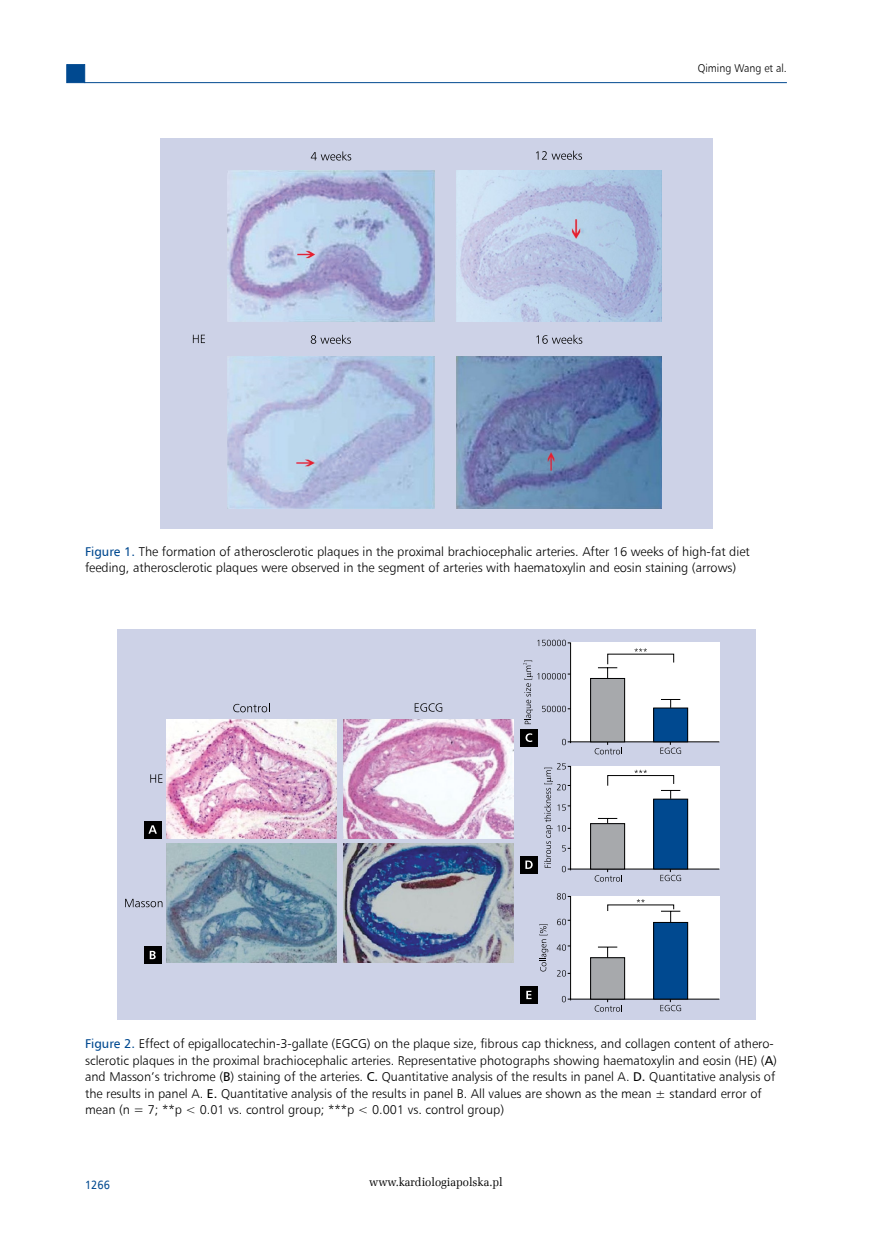
<style>
.page{position:relative;width:872px;height:1234px;background:#fff}
.page>*{position:absolute;margin:0;border:0;box-sizing:border-box;transform-origin:0 0}
._26_Rycina_podpis{font:12.75px/16.5px "Humnst 777 Lt EU";color:#000}
.t1{font:12px "Zapf Ellipt EU";color:#000;scale:.95 1}
.t2{font:12px "Humnst 777 EU";color:#004990;scale:.9 1}
.t3{font:11.25px "Humnst 777 Lt EU";color:#000;scale:.95 1}
.s1{font-family:"Humnst 777 EU";color:#004990}
.s2{font-family:"Humnst 777 EU"}
</style>
<div class="page">
<div style="left:159px;top:138px;width:553px;height:390px;background:#cdd2e7"></div>
<svg style="left:311px;top:151px;width:40px;height:9px"></svg>
<svg style="left:536px;top:151px;width:46px;height:9px"></svg>
<svg style="left:193px;top:334px;width:12px;height:9px"></svg>
<svg style="left:311px;top:334px;width:40px;height:10px"></svg>
<svg style="left:536px;top:334px;width:46px;height:10px"></svg>
<img style="left:457px;top:356px;width:204px;height:152px">
<img style="left:227px;top:356px;width:207px;height:152px">
<img style="left:457px;top:170px;width:204px;height:151px">
<img style="left:227px;top:170px;width:207px;height:151px">
<div style="left:117px;top:628px;width:638px;height:391px;background:#cdd2e7"></div>
<svg style="left:233px;top:703px;width:37px;height:9px"></svg>
<svg style="left:415px;top:703px;width:27px;height:8px"></svg>
<svg style="left:150px;top:774px;width:12px;height:8px"></svg>
<svg style="left:125px;top:898px;width:37px;height:9px"></svg>
<svg style="left:539px;top:924px;width:9px;height:47px"></svg>
<svg style="left:544px;top:763px;width:176px;height:118px"></svg>
<svg style="left:556px;top:893px;width:164px;height:118px"></svg>
<img style="left:166px;top:719px;width:170px;height:118px">
<img style="left:343px;top:719px;width:170px;height:118px">
<img style="left:166px;top:843px;width:170px;height:119px">
<img style="left:343px;top:843px;width:170px;height:119px">
<div style="left:144px;top:820px;width:17px;height:17px;background:#000"></div>
<svg style="left:148px;top:825px;width:9px;height:8px"></svg>
<div style="left:144px;top:946px;width:17px;height:17px;background:#000"></div>
<div style="left:520px;top:729px;width:17px;height:17px;background:#000"></div>
<div style="left:520px;top:856px;width:17px;height:17px;background:#000"></div>
<div style="left:520px;top:986px;width:17px;height:17px;background:#000"></div>
<svg style="left:150px;top:950px;width:6px;height:8px"></svg>
<svg style="left:523px;top:639px;width:197px;height:115px"></svg>
<svg style="left:525px;top:860px;width:7px;height:8px"></svg>
<svg style="left:526px;top:990px;width:5px;height:8px"></svg>
<hr style="left:85px;top:82px;width:702px;height:1px;background:#004990">
<div style="left:66px;top:64px;width:19px;height:19px;background:#004990;border:1px solid #004990"></div>
<p class="t3" style="left:698px;top:61px;width:95px">Qiming Wang et al.</p>
<p class="_26_Rycina_podpis" style="left:85px;top:543px;width:666px"><span class="s1">Figure 1.</span> The formation of atherosclerotic plaques in the proximal brachiocephalic arteries. After 16 weeks of high-fat diet feeding, atherosclerotic plaques were observed in the segment of arteries with haematoxylin and eosin staining (arrows)</p>
<p class="_26_Rycina_podpis" style="left:85px;top:1034px;width:693px"><span class="s1">Figure 2.</span> Effect of epigallocatechin-3-gallate (EGCG) on the plaque size, fibrous cap thickness, and collagen content of athero&shy;sclerotic plaques in the proximal brachiocephalic arteries. Representative photographs showing haematoxylin and eosin (HE) (<span class="s2">A</span>) and Masson’s trichrome (<span class="s2">B</span>) staining of the arteries. <span class="s2">C.</span> Quantitative analysis of the results in panel A. <span class="s2">D.</span> Quantitative analysis of the results in panel A. <span class="s2">E.</span> Quantitative analysis of the results in panel B. All values are shown as the mean ± standard error of mean (n = 7; **p &lt; 0.01 vs. control group; ***p &lt; 0.001 vs. control group)</p>
<p class="t2" style="left:85px;top:1176px;width:29px">1266</p>
<p class="t1" style="left:369px;top:1173px;width:142px">www.kardiologiapolska.pl</p>
</div>
